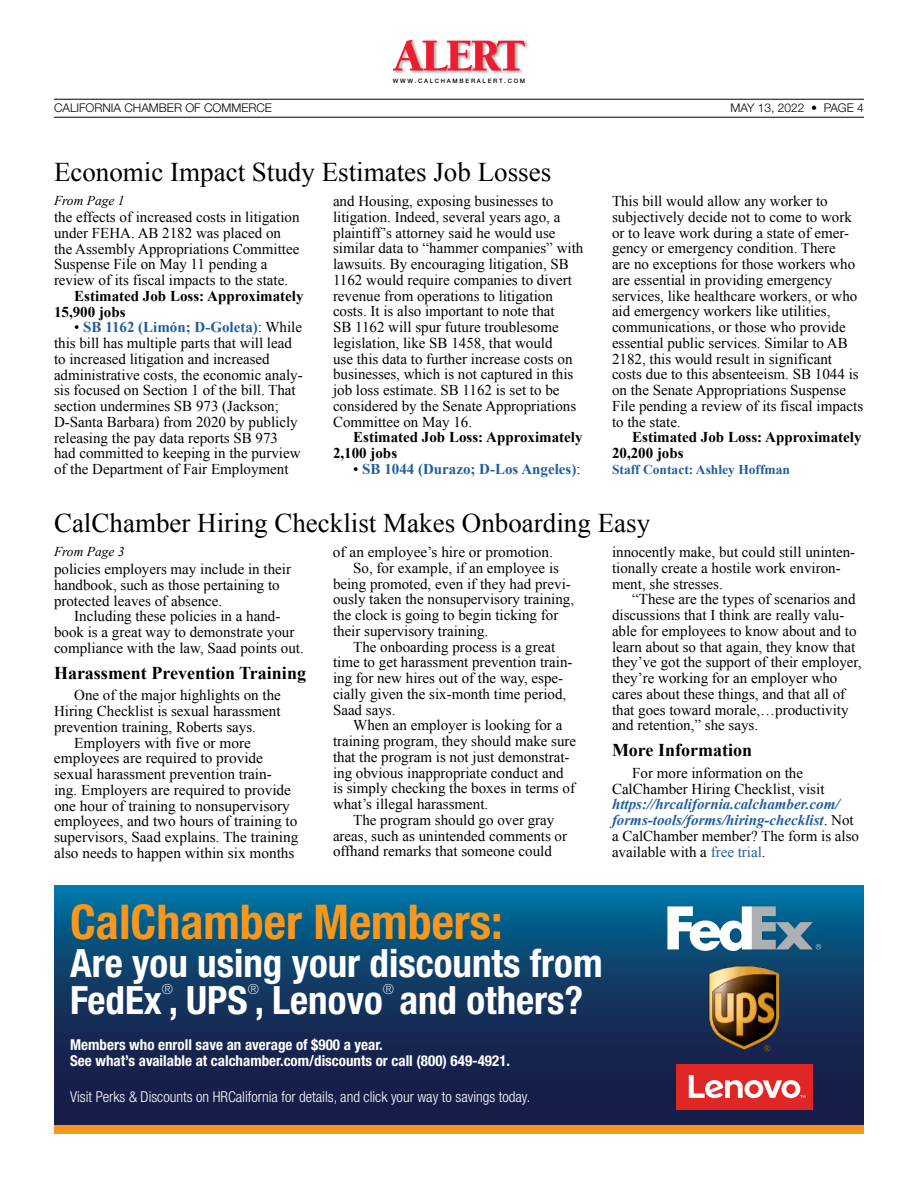
<style>
.page{position:relative;width:918px;height:1188px;background:#fff}
.page>*{position:absolute;margin:0;border:0;box-sizing:border-box;transform-origin:0 0}
.t1{font:700 condensed 48px "Helvetica Neue";color:#f8971d}
.t2{font:700 condensed 39px/37.5px "Helvetica Neue";color:#fff}
.t3{font:27px "Times New Roman";color:#000}
.t4{font:700 18px "Times New Roman";color:#000}
.t5{font:15px/15.8px "Times New Roman";color:#000}
.t6{font:italic 700 15px/15.8px "Times New Roman";color:#215e9e}
.t7{font:700 15px/15.8px "Times New Roman";color:#000}
.t8{font:700 condensed 15px/15.8px "Helvetica Neue";color:#fff}
.t9{font:300 condensed 15px "Helvetica Neue";color:#fff}
.t10{font:700 15px "Times New Roman";color:#215e9e}
.t11{font:100 condensed 13.95px "Helvetica Neue";color:#fff}
.t12{font:700 13.5px "Times New Roman";color:#215e9e}
.t13{font:italic 13.5px "Times New Roman";color:#000}
.t14{font:300 12px "Helvetica Neue";color:#000}
.t15{font:500 6px "Helvetica Neue";letter-spacing:.28em;color:#000}
.s1{font-weight:400;color:#000}
.s2{font-weight:700;color:#215e9e}
.s3{font-weight:400;font-style:normal;color:#000}
.s4{font-weight:400;font-style:normal}
</style>
<div class="page">
<hr style="left:54px;top:99px;width:810px;height:1px;background:#000">
<hr style="left:54px;top:117px;width:810px;height:1px;background:#000">
<div style="left:392px;top:38px;width:137px;height:37px;background:#000;opacity:.4"></div>
<svg style="left:393px;top:40px;width:133px;height:30px"></svg>
<svg style="left:54px;top:885px;width:810px;height:240px;background:#0f3b66"></svg>
<div style="left:54px;top:1125px;width:810px;height:9px;background:#f8971d"></div>
<svg style="left:667px;top:906px;width:154px;height:45px"></svg>
<img style="left:709px;top:966px;width:71px;height:86px">
<div style="left:676px;top:1065px;width:136px;height:45px;background:#e12726"></div>
<svg style="left:689px;top:1075px;width:116px;height:23px"></svg>
<p class="t15" style="left:393px;top:77px;width:134px">WWW.CALCHAMBERALERT.COM</p>
<p class="t14" style="left:54px;top:101px;width:220px">CALIFORNIA CHAMBER OF COMMERCE</p>
<p class="t14" style="left:730px;top:101px;width:135px">MAY 13, 2022 • PAGE 4</p>
<h3 class="t3" style="left:54px;top:154px;width:499px">Economic Impact Study Estimates Job Losses</h3>
<p class="t13" style="left:54px;top:191px;width:72px">From Page 1</p>
<p class="t5" style="left:333px;top:193px;width:252px">and Housing, exposing businesses to litigation. Indeed, several years ago, a plaintiff’s attorney said he would use similar data to “hammer companies” with lawsuits. By encouraging litigation, SB 1162 would require companies to divert revenue from operations to litigation costs. It is also important to note that<br>SB 1162 will spur future troublesome legislation, like SB 1458, that would<br>use this data to further increase costs on businesses, which is not captured in this job loss estimate. SB 1162 is set to be considered by the Senate Appropriations Committee on May 16.</p>
<p class="t7" style="left:333px;top:429px;width:251px;text-indent:20px">Estimated Job Loss: Approximately<br>2,100 jobs</p>
<p class="t10" style="left:353px;top:459px;width:229px"><span class="s1">•</span> SB 1044 (Durazo; D-Los Angeles)<span class="s1">:</span></p>
<p class="t5" style="left:54px;top:209px;width:247px">the effects of increased costs in litigation under FEHA. AB 2182 was placed on the Assembly Appropriations Committee Suspense File on May 11 pending a review of its fiscal impacts to the state.</p>
<p class="t7" style="left:54px;top:288px;width:251px;text-indent:20px">Estimated Job Loss: Approximately<br>15,900 jobs</p>
<p class="t5" style="left:54px;top:319px;width:250px;text-indent:20px">• <span class="s2">SB 1162 (Limón; D-Goleta)</span>: While this bill has multiple parts that will lead to increased litigation and increased administrative costs, the economic analy&shy;sis focused on Section 1 of the bill. That section undermines SB 973 (Jackson; D-Santa Barbara) from 2020 by publicly releasing the pay data reports SB 973 had committed to keeping in the purview of the Department of Fair Employment</p>
<p class="t5" style="left:612px;top:193px;width:253px">This bill would allow any worker to subjectively decide not to come to work or to leave work during a state of emer&shy;gency or emergency condition. There<br>are no exceptions for those workers who are essential in providing emergency services, like healthcare workers, or who aid emergency workers like utilities, communications, or those who provide essential public services. Similar to AB 2182, this would result in significant costs due to this absenteeism. SB 1044 is on the Senate Appropriations Suspense File pending a review of its fiscal impacts to the state.</p>
<p class="t7" style="left:612px;top:429px;width:251px;text-indent:20px">Estimated Job Loss: Approximately<br>20,200 jobs</p>
<p class="t12" style="left:612px;top:460px;width:180px">Staff Contact: Ashley Hoffman</p>
<h3 class="t3" style="left:54px;top:505px;width:598px">CalChamber Hiring Checklist Makes Onboarding Easy</h3>
<p class="t13" style="left:54px;top:542px;width:72px">From Page 3</p>
<p class="t5" style="left:333px;top:544px;width:222px">of an employee’s hire or promotion.</p>
<p class="t5" style="left:353px;top:560px;width:207px">So, for example, if an employee is</p>
<p class="t5" style="left:333px;top:576px;width:239px">being promoted, even if they had previ-</p>
<p class="t5" style="left:333px;top:591px;width:243px">ously taken the nonsupervisory training,</p>
<p class="t5" style="left:333px;top:607px;width:227px">the clock is going to begin ticking for</p>
<p class="t5" style="left:333px;top:623px;width:157px">their supervisory training.</p>
<p class="t5" style="left:353px;top:639px;width:204px">The onboarding process is a great</p>
<p class="t5" style="left:333px;top:654px;width:241px">time to get harassment prevention train-</p>
<p class="t5" style="left:333px;top:670px;width:232px">ing for new hires out of the way, espe-</p>
<p class="t5" style="left:333px;top:686px;width:235px">cially given the six-month time period,</p>
<p class="t5" style="left:333px;top:702px;width:64px">Saad says.</p>
<p class="t5" style="left:353px;top:717px;width:211px">When an employer is looking for a</p>
<p class="t5" style="left:333px;top:733px;width:245px">training program, they should make sure</p>
<p class="t5" style="left:333px;top:749px;width:238px">that the program is not just demonstrat-</p>
<p class="t5" style="left:333px;top:765px;width:232px">ing obvious inappropriate conduct and</p>
<p class="t5" style="left:333px;top:780px;width:244px">is simply checking the boxes in terms of</p>
<p class="t5" style="left:333px;top:796px;width:157px">what’s illegal harassment.</p>
<p class="t5" style="left:353px;top:812px;width:203px">The program should go over gray</p>
<p class="t5" style="left:333px;top:828px;width:236px">areas, such as unintended comments or</p>
<p class="t5" style="left:333px;top:843px;width:220px">offhand remarks that someone could</p>
<p class="t5" style="left:612px;top:544px;width:245px">innocently make, but could still uninten&shy;tionally create a hostile work environ&shy;ment, she stresses.</p>
<p class="t5" style="left:612px;top:591px;width:251px;text-indent:20px">“These are the types of scenarios and discussions that I think are really valu&shy;able for employees to know about and to learn about so that again, they know that they’ve got the support of their employer, they’re working for an employer who cares about these things, and that all of that goes toward morale,…productivity and retention,” she says.</p>
<p class="t4" style="left:612px;top:738px;width:142px">More Information</p>
<p class="t5" style="left:612px;top:765px;width:214px;text-align:center">For more information on the<br>CalChamber Hiring Checklist, visit</p>
<p class="t6" style="left:612px;top:796px;width:249px">https://hrcalifornia.calchamber.com/ forms-tools/forms/hiring-checklist<span class="s3">. Not a CalChamber member? The form is also available with a</span> <span class="s4">free trial</span><span class="s3">.</span></p>
<p class="t5" style="left:54px;top:561px;width:239px">policies employers may include in their handbook, such as those pertaining to protected leaves of absence.</p>
<p class="t5" style="left:54px;top:608px;width:251px;text-indent:20px">Including these policies in a hand&shy;book is a great way to demonstrate your compliance with the law, Saad points out.</p>
<p class="t4" style="left:54px;top:660px;width:254px">Harassment Prevention Training</p>
<p class="t5" style="left:74px;top:687px;width:208px">One of the major highlights on the</p>
<p class="t5" style="left:54px;top:703px;width:228px">Hiring Checklist is sexual harassment</p>
<p class="t5" style="left:54px;top:719px;width:204px">prevention training, Roberts says.</p>
<p class="t5" style="left:74px;top:734px;width:178px">Employers with five or more</p>
<p class="t5" style="left:54px;top:750px;width:211px">employees are required to provide</p>
<p class="t5" style="left:54px;top:766px;width:219px">sexual harassment prevention train-</p>
<p class="t5" style="left:54px;top:782px;width:239px">ing. Employers are required to provide</p>
<p class="t5" style="left:54px;top:797px;width:237px">one hour of training to nonsupervisory</p>
<p class="t5" style="left:54px;top:813px;width:245px">employees, and two hours of training to</p>
<p class="t5" style="left:54px;top:829px;width:246px">supervisors, Saad explains. The training</p>
<p class="t5" style="left:54px;top:845px;width:242px">also needs to happen within six months</p>
<h1 class="t1" style="left:70px;top:893px;width:434px">CalChamber Members:</h1>
<h2 class="t2" style="left:70px;top:944px;width:534px">Are you using your discounts from<br>FedEx , UPS , Lenovo and others?</h2>
<p class="t11" style="left:162px;top:982px;width:13px">®</p>
<p class="t11" style="left:248px;top:982px;width:13px">®</p>
<p class="t11" style="left:383px;top:982px;width:13px">®</p>
<p class="t8" style="left:70px;top:1037px;width:441px">Members who enroll save an average of $900 a year.<br>See what’s available at calchamber.com/discounts or call (800) 649-4921.</p>
<p class="t9" style="left:70px;top:1088px;width:462px">Visit Perks &amp; Discounts on HRCalifornia for details, and click your way to savings today.</p>
</div>
